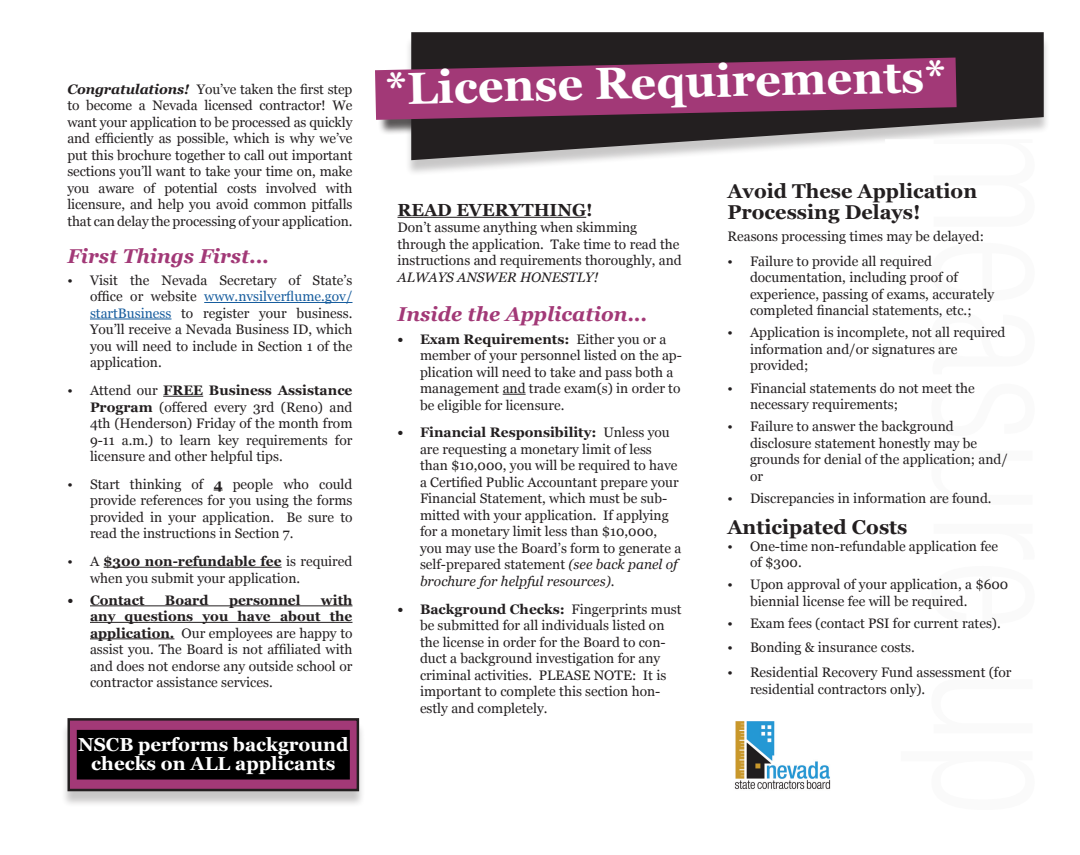
<style>
.page{position:relative;width:1080px;height:855px;background:#fff}
.page>*{position:absolute;margin:0;border:0;box-sizing:border-box;transform-origin:0 0}
.body_main_header{font:700 45px "Georgia";color:#fff}
.back_cover_headline{font:700 20px/21.2px "Georgia";color:#231f20}
.back_cover_headline-2{font:italic 700 20px "Georgia";color:#a23977}
.body_main_header-2{font:700 18.75px/18.8px "Georgia";color:#fff;text-align:center}
.back_cover_headline-3{font:700 17.5px "Georgia";color:#231f20}
.back_cover_headline-4{font:13.75px/16.5px "Georgia";color:#231f20}
.t1{font:700 13.75px "Georgia";color:#231f20}
.s1{font-weight:700;font-style:italic}
.s2{color:#175d9e}
.s3{font-weight:700}
.s4{font-style:italic}
</style>
<div class="page">
<div style="left:404px;top:35px;width:647px;height:142px;background:#231f20;opacity:.25"></div>
<svg style="left:411px;top:32px;width:633px;height:128px;background:#555253"></svg>
<svg style="left:885px;top:139px;width:165px;height:38px"></svg>
<svg style="left:901px;top:139px;width:134px;height:38px"></svg>
<hr style="left:204px;top:302px;width:149px;height:1px;background:#175d9e">
<hr style="left:90px;top:319px;width:82px;height:1px;background:#175d9e">
<hr style="left:163px;top:396px;width:40px;height:1px;background:#231f20">
<hr style="left:104px;top:567px;width:178px;height:1px;background:#231f20">
<hr style="left:90px;top:605px;width:262px;height:1px;background:#231f20">
<hr style="left:90px;top:622px;width:262px;height:1px;background:#231f20">
<hr style="left:90px;top:638px;width:84px;height:1px;background:#231f20">
<hr style="left:398px;top:217px;width:188px;height:1px;background:#231f20">
<svg style="left:503px;top:394px;width:23px;height:1px"></svg>
<img style="left:734px;top:721px;width:97px;height:69px">
<div style="left:377px;top:60px;width:595px;height:75px;background:#231f20;opacity:.75"></div>
<svg style="left:375px;top:58px;width:582px;height:62px;background:#8b3668"></svg>
<div style="left:61px;top:721px;width:305px;height:87px;background:#231f20;opacity:.25"></div>
<div style="left:69px;top:719px;width:289px;height:71px;background:#a23977"></div>
<div style="left:68px;top:718px;width:291px;height:73px;border:2px solid #231f20"></div>
<div style="left:77px;top:731px;width:272px;height:48px;background:#000"></div>
<div style="left:77px;top:730px;width:273px;height:50px;border:1px solid #000"></div>
<p class="back_cover_headline-4" style="left:68px;top:81px;width:286px;text-align:justify"><span class="s1">Congratulations!</span> You’ve taken the first step to become a Nevada licensed contractor! We want your application to be processed as quickly and efficiently as possible, which is why we’ve put this brochure together to call out important sections you’ll want to take your time on, make you aware of potential costs involved with licensure, and help you avoid common pitfalls that can delay the processing of your application.</p>
<p class="back_cover_headline-2" style="left:68px;top:243px;width:203px">First Things First...</p>
<p class="back_cover_headline-4" style="left:90px;top:272px;width:264px;text-align:justify;text-indent:-22px">• Visit the Nevada Secretary of State’s office or website <span class="s2">www.nvsilverflume.gov/ startBusiness</span> to register your business.<br>You’ll receive a Nevada Business ID, which you will need to include in Section 1 of the application.</p>
<p class="back_cover_headline-4" style="left:90px;top:382px;width:264px;text-align:justify;text-indent:-22px">• Attend our <span class="s3">FREE Business Assistance Program</span> (offered every 3rd (Reno) and 4th (Henderson) Friday of the month from 9-11 a.m.) to learn key requirements for licensure and other helpful tips.</p>
<p class="back_cover_headline-4" style="left:90px;top:476px;width:264px;text-align:justify;text-indent:-22px">• Start thinking of <span class="s3">4</span> people who could provide references for you using the forms provided in your application. Be sure to read the instructions in Section 7.</p>
<p class="back_cover_headline-4" style="left:90px;top:553px;width:264px;text-indent:-22px">• A <span class="s3">$300 non-refundable fee</span> is required when you submit your application.</p>
<p class="t1" style="left:68px;top:591px;width:78px">• Contact</p>
<p class="t1" style="left:165px;top:591px;width:45px">Board</p>
<p class="t1" style="left:229px;top:591px;width:73px">personnel</p>
<p class="back_cover_headline-4" style="left:90px;top:592px;width:264px;text-align:justify;text-indent:231px"><span class="s3">with any questions you have about the application.</span> Our employees are happy to assist you. The Board is not affiliated with and does not endorse any outside school or contractor assistance services.</p>
<p class="body_main_header-2" style="left:78px;top:735px;width:272px">NSCB performs background checks on ALL applicants</p>
<p class="body_main_header" style="left:385px;top:58px;width:562px;rotate:-1deg">*License Requirements*</p>
<p class="back_cover_headline-3" style="left:398px;top:198px;width:197px">READ EVERYTHING!</p>
<p class="back_cover_headline-4" style="left:398px;top:220px;width:286px">Don’t assume anything when skimming through the application. Take time to read the instructions and requirements thoroughly, and <span class="s4">ALWAYS ANSWER HONESTLY!</span></p>
<p class="back_cover_headline-2" style="left:398px;top:301px;width:251px">Inside the Application...</p>
<p class="back_cover_headline-4" style="left:420px;top:331px;width:264px;text-indent:-22px"><span class="s3">• Exam Requirements:</span> Either you or a member of your personnel listed on the ap&shy;plication will need to take and pass both a management and trade exam(s) in order to be eligible for licensure.</p>
<p class="back_cover_headline-4" style="left:420px;top:425px;width:263px;text-indent:-22px"><span class="s3">• Financial Responsibility:</span> Unless you are requesting a monetary limit of less than $10,000, you will be required to have a Certified Public Accountant prepare your Financial Statement, which must be sub&shy;mitted with your application. If applying for a monetary limit less than $10,000, you may use the Board’s form to generate a self-prepared statement <span class="s4">(see back panel of brochure for helpful resources)</span>.</p>
<p class="back_cover_headline-4" style="left:420px;top:601px;width:263px;text-indent:-22px"><span class="s3">• Background Checks:</span> Fingerprints must be submitted for all individuals listed on the license in order for the Board to con&shy;duct a background investigation for any criminal activities. PLEASE NOTE: It is important to complete this section hon&shy;estly and completely.</p>
<p class="back_cover_headline" style="left:728px;top:180px;width:251px">Avoid These Application<br>Processing Delays!</p>
<p class="back_cover_headline-4" style="left:728px;top:229px;width:258px">Reasons processing times may be delayed:</p>
<p class="back_cover_headline-4" style="left:750px;top:253px;width:246px;text-indent:-22px">• Failure to provide all required documentation, including proof of experience, passing of exams, accurately completed financial statements, etc.;</p>
<p class="back_cover_headline-4" style="left:750px;top:325px;width:257px;text-indent:-22px">• Application is incomplete, not all required information and/or signatures are provided;</p>
<p class="back_cover_headline-4" style="left:750px;top:380px;width:226px;text-indent:-22px">• Financial statements do not meet the necessary requirements;</p>
<p class="back_cover_headline-4" style="left:750px;top:419px;width:259px;text-indent:-22px">• Failure to answer the background disclosure statement honestly may be grounds for denial of the application; and/ or</p>
<p class="back_cover_headline-4" style="left:728px;top:490px;width:266px">• Discrepancies in information are found.</p>
<p class="back_cover_headline" style="left:728px;top:517px;width:181px">Anticipated Costs</p>
<p class="back_cover_headline-4" style="left:750px;top:538px;width:250px;text-indent:-22px">• One-time non-refundable application fee of $300.</p>
<p class="back_cover_headline-4" style="left:750px;top:577px;width:260px;text-indent:-22px">• Upon approval of your application, a $600 biennial license fee will be required.</p>
<p class="back_cover_headline-4" style="left:728px;top:615px;width:275px">• Exam fees (contact PSI for current rates).</p>
<p class="back_cover_headline-4" style="left:728px;top:640px;width:189px">• Bonding &amp; insurance costs.</p>
<p class="back_cover_headline-4" style="left:750px;top:664px;width:263px;text-indent:-22px">• Residential Recovery Fund assessment (for residential contractors only).</p>
</div>
